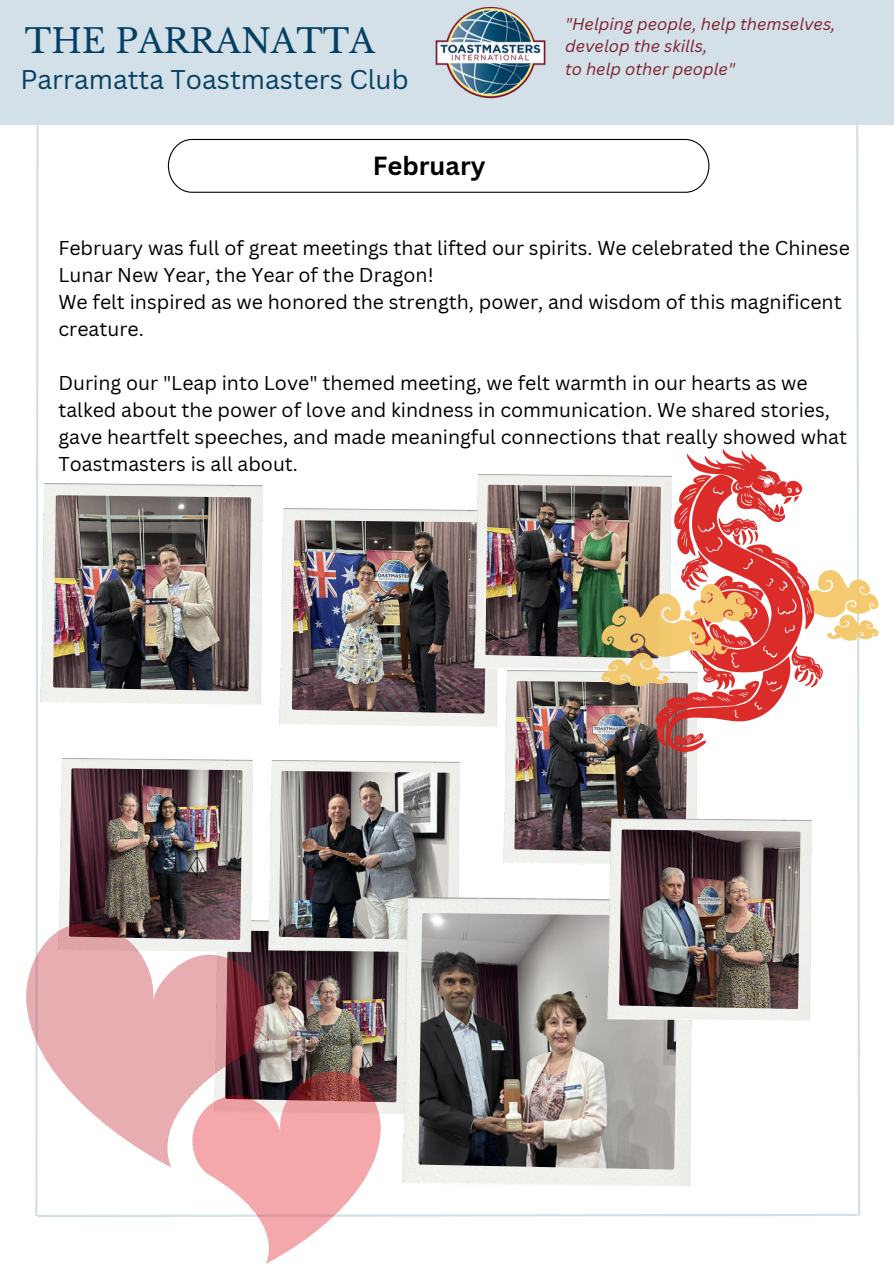
<style>
.page{position:relative;width:894px;height:1264px;background:#fff}
.page>*{position:absolute;margin:0;border:0;box-sizing:border-box;transform-origin:0 0}
.t1{font:33px "Libre Baskerville";color:#044065}
.t2{font:26.4px "Canva Sans";color:#044065}
.t3{font:700 25.5px "Canva Sans";color:#000}
.t4{font:19.5px/27px "Canva Sans";color:#000}
.t5{font:italic 16.5px/22.5px "Canva Sans";color:#7c1f2e}
</style>
<div class="page">
<div style="left:0;top:0;width:893px;height:124px;background:#d4e0e8"></div>
<img style="left:435px;top:6px;width:111px;height:93px">
<svg style="left:26px;top:961px;width:8px;height:74px"></svg>
<img style="left:34px;top:124px;width:844px;height:1139px">
<img style="left:268px;top:760px;width:191px;height:192px">
<img style="left:279px;top:770px;width:171px;height:170px">
<img style="left:402px;top:897px;width:290px;height:290px">
<img style="left:418px;top:913px;width:259px;height:256px">
<img style="left:607px;top:818px;width:203px;height:203px">
<img style="left:619px;top:829px;width:181px;height:180px">
<h1 class="t1" style="left:25px;top:21px;width:351px">THE PARRANATTA</h1>
<h2 class="t2" style="left:20px;top:61px;width:390px">Parramatta Toastmasters Club</h2>
<h3 class="t3" style="left:372px;top:147px;width:114px">February</h3>
<p class="t5" style="left:565px;top:12px;width:272px">"Helping people, help themselves, develop the skills,<br>to help other people"</p>
<p class="t4" style="left:58px;top:234px;width:792px">February was full of great meetings that lifted our spirits. We celebrated the Chinese Lunar New Year, the Year of the Dragon!<br>We felt inspired as we honored the strength, power, and wisdom of this magnificent creature.</p>
<p class="t4" style="left:58px;top:369px;width:789px">During our "Leap into Love" themed meeting, we felt warmth in our hearts as we talked about the power of love and kindness in communication. We shared stories, gave heartfelt speeches, and made meaningful connections that really showed what Toastmasters is all about.</p>
</div>
